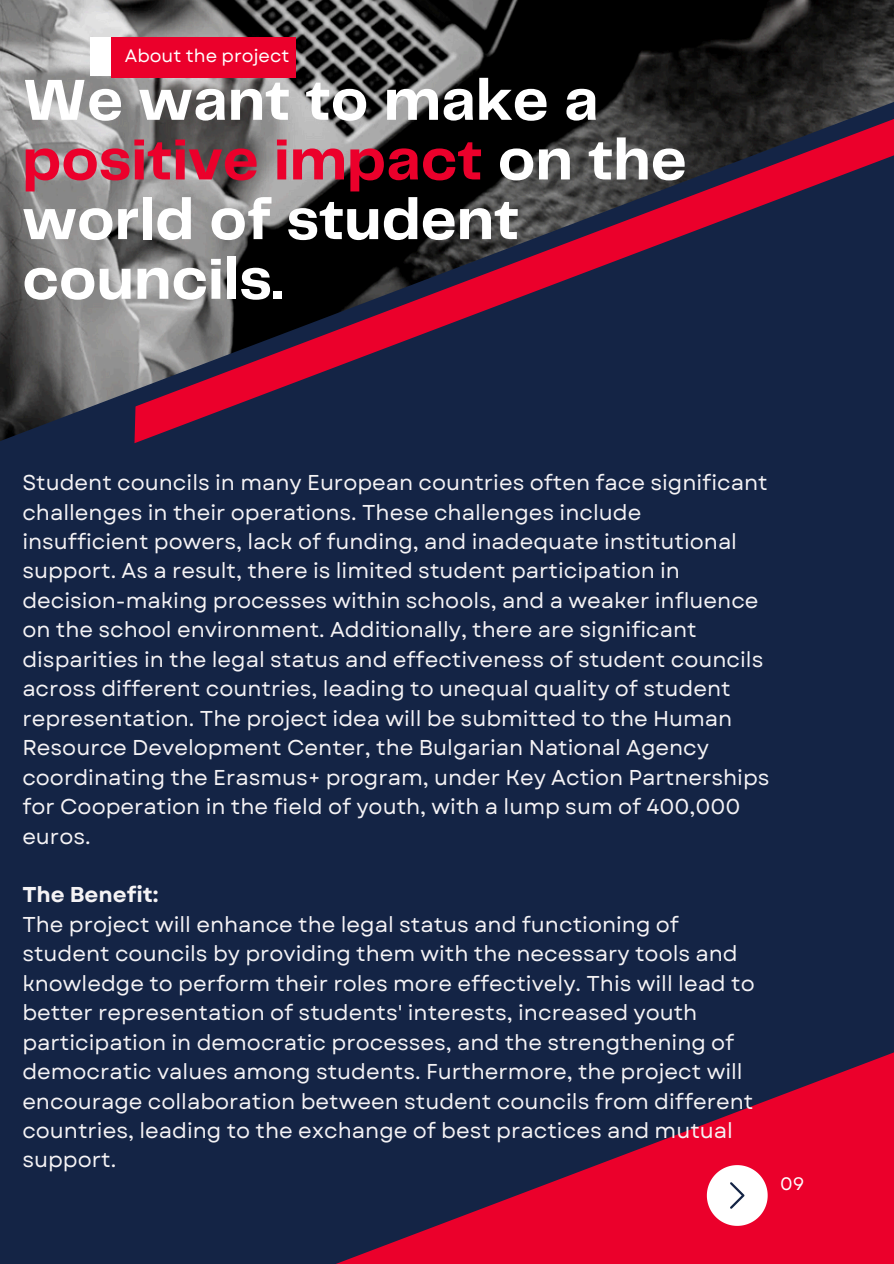
<style>
.page{position:relative;width:894px;height:1264px;background:#fff}
.page>*{position:absolute;margin:0;border:0;box-sizing:border-box;transform-origin:0 0}
.t1{font:700 60px/59.7px "Telegraf";color:#fff}
.t2{font:21.45px/29.4px "Garet";color:#f5f3f5}
.t3{font:18px "Garet";color:#fff}
.s1{color:#eb002b}
.s2{font-weight:700}
</style>
<div class="page">
<div style="left:0;top:0;width:893px;height:1263px;background:#142445"></div>
<svg style="left:338px;top:1124px;width:367px;height:139px"></svg>
<img style="left:0;top:0;width:893px;height:444px">
<div style="left:90px;top:38px;width:21px;height:38px;background:#fff"></div>
<div style="left:111px;top:38px;width:184px;height:40px;background:#eb002b"></div>
<svg style="left:705px;top:1052px;width:188px;height:211px"></svg>
<p class="t3" style="left:125px;top:43px;width:166px">About the project</p>
<p class="t1" style="left:22px;top:73px;width:665px">We want to make a <span class="s1">positive impact</span> on the world of student councils.</p>
<h1 class="t2" style="left:22px;top:468px;width:748px">Student councils in many European countries often face significant challenges in their operations. These challenges include insufficient powers, lack of funding, and inadequate institutional support. As a result, there is limited student participation in decision-making processes within schools, and a weaker influence on the school environment. Additionally, there are significant disparities in the legal status and effectiveness of student councils across different countries, leading to unequal quality of student representation. The project idea will be submitted to the Human Resource Development Center, the Bulgarian National Agency coordinating the Erasmus+ program, under Key Action Partnerships for Cooperation in the field of youth, with a lump sum of 400,000 euros.</h1>
<h2 class="t2" style="left:22px;top:880px;width:733px"><span class="s2">The Benefit:<br></span>The project will enhance the legal status and functioning of student councils by providing them with the necessary tools and knowledge to perform their roles more effectively. This will lead to better representation of students' interests, increased youth participation in democratic processes, and the strengthening of democratic values among students. Furthermore, the project will encourage collaboration between student councils from different countries, leading to the exchange of best practices and mutual support.</h2>
<h2 class="t3" style="left:780px;top:1170px;width:26px">09</h2>
</div>
